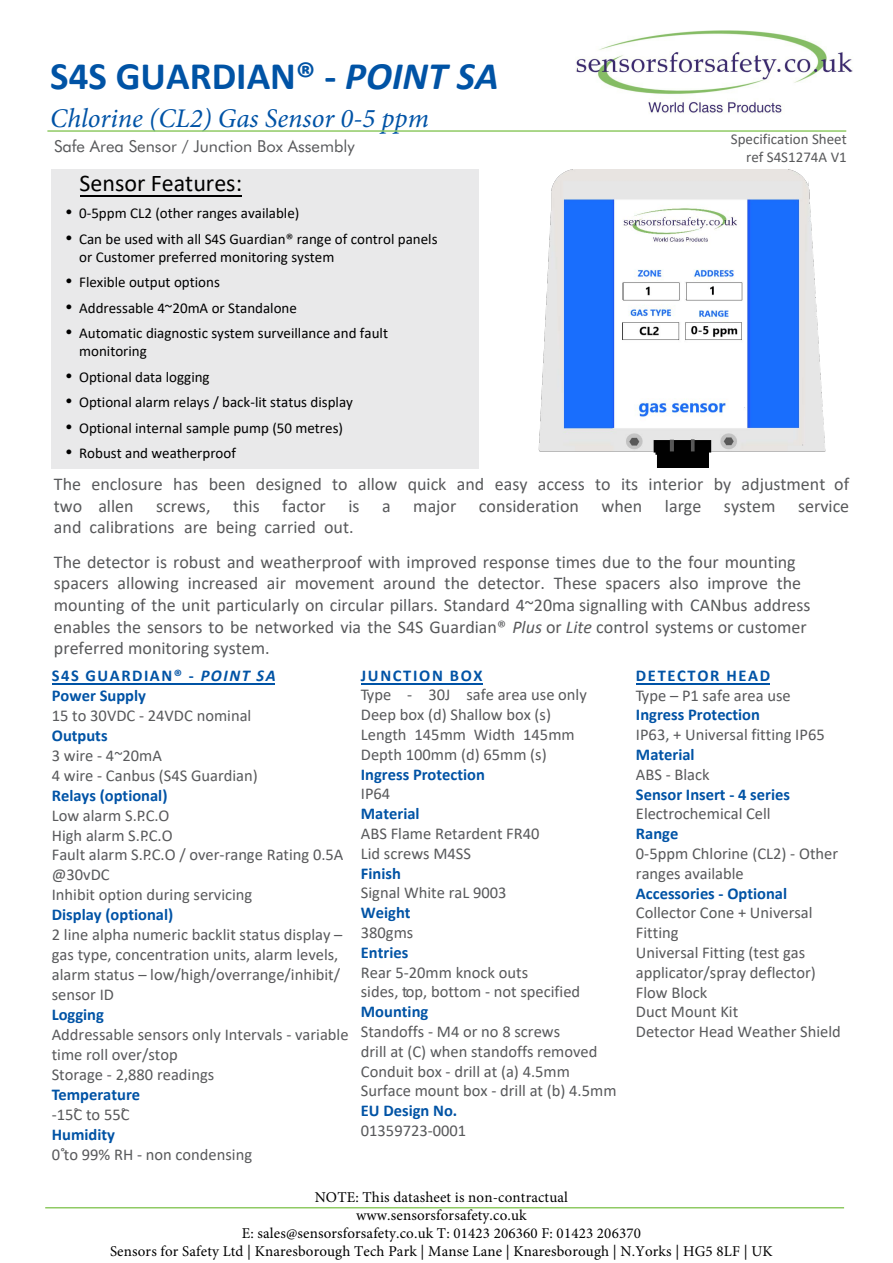
<style>
.page{position:relative;width:893px;height:1263px;background:#fff}
.page>*{position:absolute;margin:0;border:0;box-sizing:border-box;transform-origin:0 0}
.t1{font:700 39px "Calibri";color:#0053a5}
.t2{font:italic 27px "Minion Pro";color:#0053a6}
.t3{font:24px "Calibri";color:#000}
.t4{font:18px/21.6px "Calibri";color:#58595b}
.t5{font:16.5px/19.8px "Calibri";color:#58595b}
.t6{font:700 16.5px "Calibri";color:#0053a5}
.t7{font:16.5px "Futura BT";color:#58595b}
.t8{font:700 16.5px "Calibri";color:#0053a6}
.t9{font:700 16.5px/20px "Calibri";letter-spacing:.045em;color:#0053a5}
.t10{font:700 16.5px "Calibri";letter-spacing:.1em;color:#0053a6}
.t11{font:15px/18px "Calibri";color:#000}
.t12{font:15px/18px "Minion Pro";letter-spacing:.01em;color:#000;text-align:center}
.t13{font:15px/17.4px "Calibri";color:#58595b;text-align:right}
.s1{font-style:inherit}
.s2{font-style:italic}
.s3{font-family:"Futura BT";font-size:16.5px}
</style>
<div class="page">
<div style="left:51px;top:170px;width:428px;height:299px;background:#e9e9ea"></div>
<hr style="left:52px;top:684px;width:223px;height:1px;background:#0053a5">
<img style="left:575px;top:30px;width:278px;height:84px">
<hr style="left:636px;top:684px;width:134px;height:1px;background:#0053a6">
<hr style="left:361px;top:683px;width:121px;height:1px;background:#0053a6">
<hr style="left:47px;top:130px;width:799px;height:2px;background:#8fca64">
<svg style="left:236px;top:195px;width:6px;height:2px"></svg>
<hr style="left:80px;top:195px;width:155px;height:2px;background:#000">
<img style="left:538px;top:169px;width:288px;height:299px">
<hr style="left:45px;top:1207px;width:799px;height:1px;background:#8fca64">
<h1 class="t1" style="left:50px;top:48px;width:450px">S4S GUARDIAN<span class="s1">® -</span> <span class="s2">POINT SA</span></h1>
<h2 class="t2" style="left:50px;top:100px;width:380px">Chlorine (CL2) Gas Sensor 0-5 ppm</h2>
<p class="t7" style="left:54px;top:137px;width:302px">Safe Area Sensor / Junction Box Assembly</p>
<h3 class="t3" style="left:79px;top:166px;width:164px">Sensor Features:</h3>
<p class="t13" style="left:731px;top:130px;width:117px">Specification Sheet ref S4S1274A V1</p>
<p class="t11" style="left:64px;top:204px;width:237px"><span class="s3">•</span> 0-5ppm CL2 (other ranges available)</p>
<p class="t11" style="left:79px;top:229px;width:360px;text-indent:-15px"><span class="s3">•</span> Can be used with all S4S Guardian® range of control panels or Customer preferred monitoring system</p>
<p class="t11" style="left:64px;top:273px;width:157px"><span class="s3">•</span> Flexible output options</p>
<p class="t11" style="left:64px;top:298px;width:234px"><span class="s3">•</span> Addressable 4~20mA or Standalone</p>
<p class="t11" style="left:79px;top:324px;width:310px;text-indent:-15px"><span class="s3">•</span> Automatic diagnostic system surveillance and fault monitoring</p>
<p class="t11" style="left:64px;top:367px;width:147px"><span class="s3">•</span> Optional data logging</p>
<p class="t11" style="left:64px;top:393px;width:290px"><span class="s3">•</span> Optional alarm relays / back-lit status display</p>
<p class="t11" style="left:64px;top:418px;width:280px"><span class="s3">•</span> Optional internal sample pump (50 metres)</p>
<p class="t11" style="left:64px;top:444px;width:173px"><span class="s3">•</span> Robust and weatherproof</p>
<p class="t4" style="left:54px;top:473px;width:797px">The enclosure has been designed to allow quick and easy access to its interior by adjustment of two allen</p>
<p class="t4" style="left:156px;top:494px;width:56px">screws,</p>
<p class="t4" style="left:233px;top:494px;width:28px">this</p>
<p class="t4" style="left:282px;top:494px;width:45px">factor</p>
<p class="t4" style="left:348px;top:494px;width:13px">is</p>
<p class="t4" style="left:382px;top:494px;width:10px">a</p>
<p class="t4" style="left:413px;top:494px;width:45px">major</p>
<p class="t4" style="left:479px;top:494px;width:102px">consideration</p>
<p class="t4" style="left:602px;top:494px;width:42px">when</p>
<p class="t4" style="left:665px;top:494px;width:38px">large</p>
<p class="t4" style="left:724px;top:494px;width:53px">system</p>
<p class="t4" style="left:798px;top:494px;width:53px">service</p>
<p class="t4" style="left:54px;top:510px;width:743px;line-height:34.3px">and calibrations are being carried out.<br>The detector is robust and weatherproof with improved response times due to the four mounting</p>
<p class="t4" style="left:54px;top:572px;width:758px">spacers allowing increased air movement around the detector. These spacers also improve the mounting of the unit particularly on circular pillars. Standard 4~20ma signalling with CANbus address enables the sensors to be networked via the S4S Guardian® <span class="s2">Plus</span> or <span class="s2">Lite</span> control systems or customer preferred monitoring system.</p>
<p class="t9" style="left:52px;top:665px;width:225px">S4S GUARDIAN® - <span class="s2">POINT SA<br></span>Power Supply</p>
<p class="t5" style="left:52px;top:705px;width:201px">15 to 30VDC - 24VDC nominal</p>
<p class="t6" style="left:52px;top:724px;width:57px">Outputs</p>
<p class="t5" style="left:52px;top:745px;width:208px">3 wire - 4~20mA<br>4 wire - Canbus (S4S Guardian)</p>
<p class="t8" style="left:52px;top:783px;width:117px">Relays (optional)</p>
<p class="t5" style="left:52px;top:805px;width:293px">Low alarm S.P.C.O<br>High alarm S.P.C.O<br>Fault alarm S.P.C.O / over-range Rating 0.5A @30vDC<br>Inhibit option during servicing</p>
<p class="t8" style="left:52px;top:903px;width:123px">Display (optional)</p>
<p class="t5" style="left:52px;top:924px;width:292px">2 line alpha numeric backlit status display – gas type, concentration units, alarm levels, alarm status – low/high/overrange/inhibit/ sensor ID</p>
<p class="t6" style="left:52px;top:1003px;width:54px">Logging</p>
<p class="t5" style="left:52px;top:1024px;width:298px">Addressable sensors only Intervals - variable time roll over/stop<br>Storage - 2,880 readings</p>
<p class="t6" style="left:52px;top:1083px;width:90px">Temperature</p>
<p class="t5" style="left:52px;top:1104px;width:79px">-15˚C to 55˚C</p>
<p class="t6" style="left:52px;top:1123px;width:65px">Humidity</p>
<p class="t5" style="left:52px;top:1144px;width:202px">0˚to 99% RH - non condensing</p>
<p class="t10" style="left:361px;top:663px;width:123px">JUNCTION BOX</p>
<p class="t5" style="left:361px;top:684px;width:227px">Type - 30J safe area use only<br>Deep box (d) Shallow box (s)<br>Length 145mm Width 145mm<br>Depth 100mm (d) 65mm (s)</p>
<p class="t6" style="left:361px;top:762px;width:126px">Ingress Protection</p>
<p class="t5" style="left:361px;top:783px;width:31px">IP64</p>
<p class="t6" style="left:361px;top:802px;width:60px">Material</p>
<p class="t5" style="left:361px;top:823px;width:180px">ABS Flame Retardent FR40<br>Lid screws M4SS</p>
<p class="t6" style="left:361px;top:861px;width:41px">Finish</p>
<p class="t5" style="left:361px;top:882px;width:147px">Signal White raL 9003</p>
<p class="t6" style="left:361px;top:901px;width:51px">Weight</p>
<p class="t5" style="left:361px;top:922px;width:54px">380gms</p>
<p class="t6" style="left:361px;top:941px;width:49px">Entries</p>
<p class="t5" style="left:361px;top:962px;width:221px">Rear 5-20mm knock outs<br>sides, top, bottom - not specified</p>
<p class="t6" style="left:361px;top:1000px;width:69px">Mounting</p>
<p class="t5" style="left:361px;top:1021px;width:257px">Standoffs - M4 or no 8 screws<br>drill at (C) when standoffs removed<br>Conduit box - drill at (a) 4.5mm<br>Surface mount box - drill at (b) 4.5mm</p>
<p class="t6" style="left:361px;top:1099px;width:98px">EU Design No.</p>
<p class="t5" style="left:361px;top:1120px;width:107px">01359723-0001</p>
<p class="t10" style="left:636px;top:664px;width:136px">DETECTOR HEAD</p>
<p class="t5" style="left:636px;top:685px;width:156px">Type – P1 safe area use</p>
<p class="t6" style="left:636px;top:703px;width:126px">Ingress Protection</p>
<p class="t5" style="left:636px;top:724px;width:190px">IP63, + Universal fitting IP65</p>
<p class="t6" style="left:636px;top:743px;width:60px">Material</p>
<p class="t5" style="left:636px;top:764px;width:75px">ABS - Black</p>
<p class="t6" style="left:636px;top:782px;width:156px">Sensor Insert - 4 series</p>
<p class="t5" style="left:636px;top:804px;width:136px">Electrochemical Cell</p>
<p class="t10" style="left:636px;top:822px;width:44px">Range</p>
<p class="t5" style="left:636px;top:843px;width:204px">0-5ppm Chlorine (CL2) - Other ranges available</p>
<p class="t6" style="left:636px;top:881px;width:153px">Accessories - Optional</p>
<p class="t5" style="left:636px;top:903px;width:206px">Collector Cone + Universal<br>Fitting<br>Universal Fitting (test gas applicator/spray deflector)<br>Flow Block<br>Duct Mount Kit<br>Detector Head Weather Shield</p>
<p class="t12" style="left:110px;top:1188px;width:664px">NOTE: This datasheet is non-contractual<br>www.sensorsforsafety.co.uk<br>E: sales@sensorsforsafety.co.uk T: 01423 206360 F: 01423 206370<br>Sensors for Safety Ltd | Knaresborough Tech Park | Manse Lane | Knaresborough | N.Yorks | HG5 8LF | UK</p>
</div>
